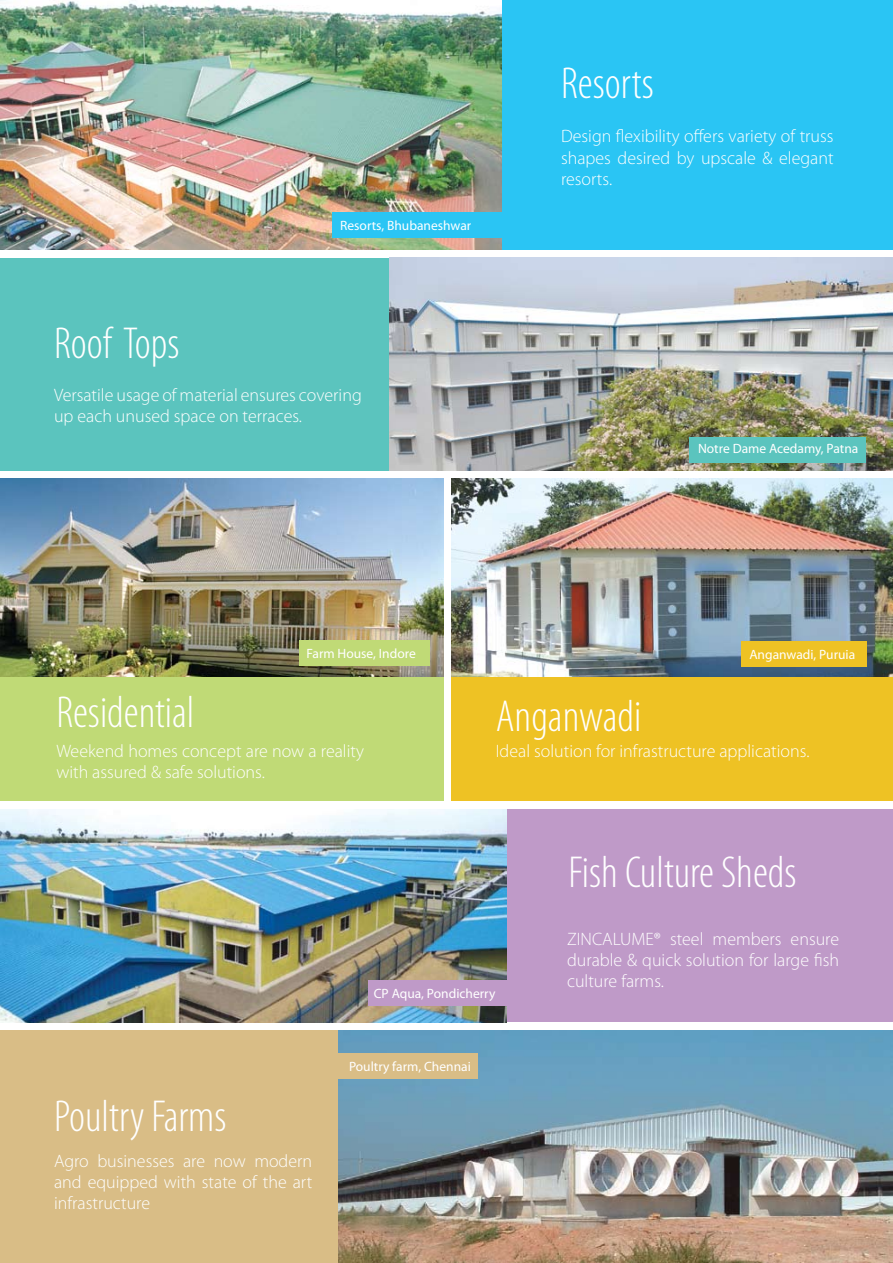
<style>
.page{position:relative;width:893px;height:1263px;background:#fff}
.page>*{position:absolute;margin:0;border:0;box-sizing:border-box;transform-origin:0 0}
.t1{font:300 condensed 45px "Myriad Pro";color:#fff}
.t2{font:300 18px/21px "Myriad Pro";color:#fff;text-align:justify}
.t3{font:13.5px "Myriad Pro";color:#fff}
</style>
<div class="page">
<img style="left:0;top:479px;width:444px;height:198px">
<img style="left:451px;top:479px;width:442px;height:198px">
<div style="left:0;top:677px;width:444px;height:124px;background:#c0da76"></div>
<div style="left:451px;top:677px;width:442px;height:124px;background:#eec224"></div>
<div style="left:418px;top:809px;width:475px;height:213px;background:#bf9ac8"></div>
<img style="left:0;top:809px;width:506px;height:213px">
<div style="left:0;top:258px;width:475px;height:212px;background:#5bc4be"></div>
<img style="left:390px;top:258px;width:503px;height:212px">
<div style="left:439px;top:0;width:454px;height:250px;background:#2ac5f4"></div>
<div style="left:0;top:1030px;width:433px;height:233px;background:#d9bd86"></div>
<img style="left:338px;top:1030px;width:555px;height:233px">
<img style="left:0;top:0;width:502px;height:250px">
<div style="left:332px;top:213px;width:177px;height:25px;background:#2ac5f4"></div>
<div style="left:299px;top:640px;width:130px;height:25px;background:#c0da76"></div>
<div style="left:368px;top:980px;width:142px;height:25px;background:#bf9ac8"></div>
<div style="left:333px;top:1053px;width:145px;height:26px;background:#d9bd86"></div>
<div style="left:741px;top:641px;width:125px;height:26px;background:#eec224"></div>
<div style="left:690px;top:437px;width:176px;height:26px;background:#5bc4be"></div>
<h1 class="t1" style="left:561px;top:59px;width:94px">Resorts</h1>
<h1 class="t1" style="left:54px;top:319px;width:127px">Roof Tops</h1>
<p class="t3" style="left:340px;top:218px;width:133px">Resorts, Bhubaneshwar</p>
<p class="t2" style="left:54px;top:384px;width:309px">Versatile usage of material ensures covering up each unused space on terraces.</p>
<p class="t2" style="left:561px;top:126px;width:274px">Design flexibility offers variety of truss shapes desired by upscale &amp; elegant resorts.</p>
<p class="t3" style="left:698px;top:441px;width:162px">Notre Dame Acedamy, Patna</p>
<p class="t3" style="left:307px;top:645px;width:111px">Farm House, Indore</p>
<p class="t3" style="left:749px;top:646px;width:107px">Anganwadi, Puruia</p>
<h1 class="t1" style="left:56px;top:688px;width:140px">Residential</h1>
<h1 class="t1" style="left:496px;top:692px;width:147px">Anganwadi</h1>
<p class="t2" style="left:56px;top:741px;width:309px">Weekend homes concept are now a reality with assured &amp; safe solutions.</p>
<p class="t2" style="left:496px;top:741px;width:315px">Ideal solution for infrastructure applications.</p>
<h1 class="t1" style="left:568px;top:848px;width:230px">Fish Culture Sheds</h1>
<h1 class="t1" style="left:54px;top:1092px;width:174px">Poultry Farms</h1>
<p class="t2" style="left:54px;top:1151px;width:260px">Agro businesses are now modern and equipped with state of the art infrastructure</p>
<p class="t3" style="left:374px;top:985px;width:123px">CP Aqua, Pondicherry</p>
<p class="t3" style="left:349px;top:1058px;width:123px">Poultry farm, Chennai</p>
<p class="t2" style="left:567px;top:929px;width:274px">ZINCALUME® steel members ensure durable &amp; quick solution for large fish culture farms.</p>
</div>
